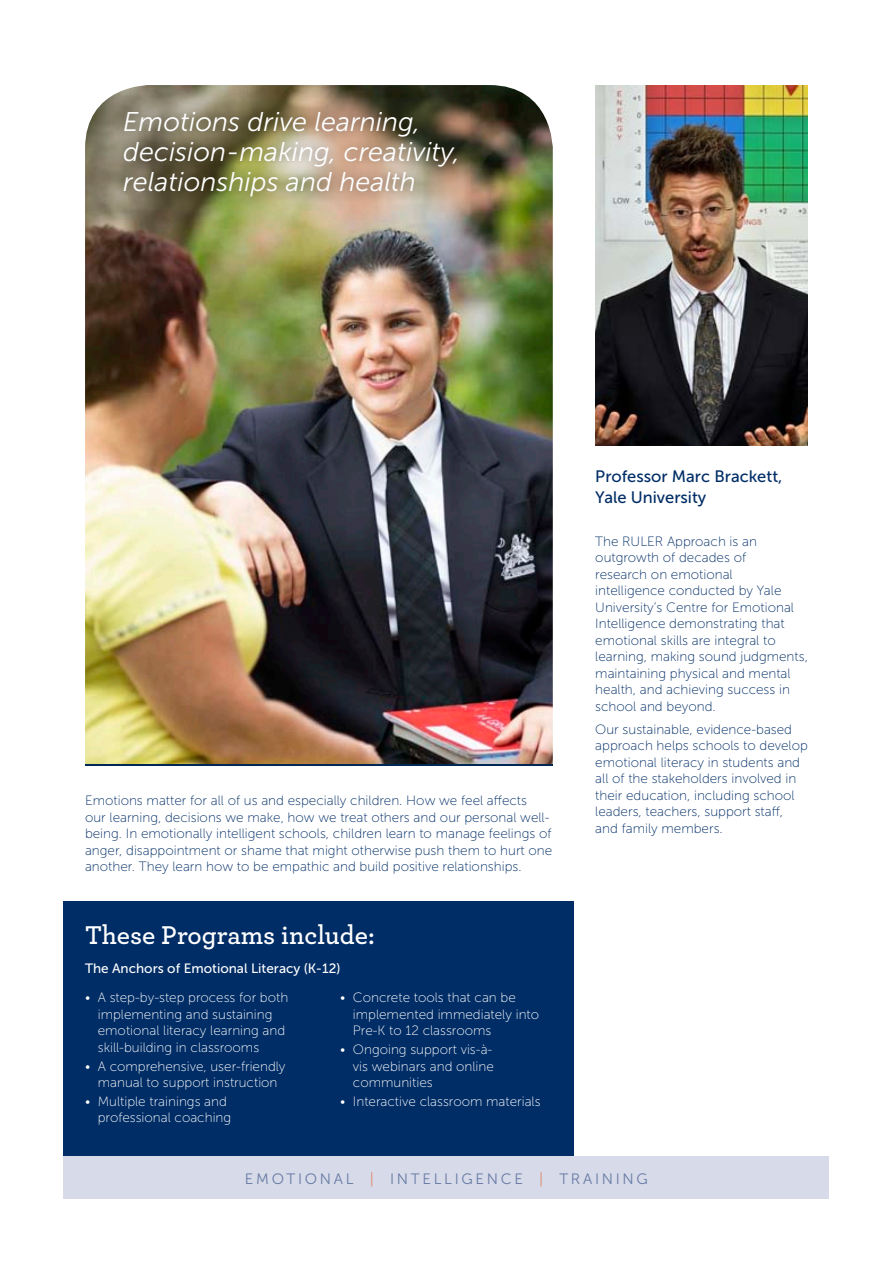
<style>
.page{position:relative;width:893px;height:1263px;background:#fff}
.page>*{position:absolute;margin:0;border:0;box-sizing:border-box;transform-origin:0 0}
.t1{font:italic 27px/30px "Museo Sans 300";color:#fff}
.t2{font:600 27px "Archer";color:#fff}
.t3{font:16.5px/21px "Museo Sans 500";color:#002d66}
.t4{font:15px "Museo Sans 300";letter-spacing:.18em;color:#677aa4}
.t5{font:13.5px/16.5px "Museo Sans 100";color:#002d66}
.t6{font:13.5px/16.5px "Museo Sans 100";color:#fff}
.t7{font:13.5px "Museo Sans 500";color:#fff}
.s1{color:#df886e}
</style>
<div class="page">
<img style="left:595px;top:85px;width:213px;height:361px">
<img style="left:85px;top:85px;width:468px;height:679px">
<div style="left:64px;top:901px;width:510px;height:255px;background:#002d66"></div>
<img style="left:110px;top:98px;width:359px;height:111px">
<div style="left:64px;top:1157px;width:765px;height:42px;background:#d7dbe9"></div>
<hr style="left:85px;top:764px;width:468px;height:1px;background:#002855">
<h1 class="t1" style="left:123px;top:107px;width:338px">Emotions drive learning, decision-making, creativity, relationships and health</h1>
<p class="t5" style="left:85px;top:793px;width:469px">Emotions matter for all of us and especially children. How we feel affects<br>our learning, decisions we make, how we treat others and our personal well&shy;being. In emotionally intelligent schools, children learn to manage feelings of anger, disappointment or shame that might otherwise push them to hurt one another. They learn how to be empathic and build positive relationships.</p>
<h1 class="t2" style="left:85px;top:915px;width:291px">These Programs include:</h1>
<p class="t7" style="left:85px;top:961px;width:257px">The Anchors of Emotional Literacy (K-12)</p>
<p class="t6" style="left:98px;top:990px;width:192px;text-indent:-13px">• A step-by-step process for both implementing and sustaining emotional literacy learning and skill-building in classrooms</p>
<p class="t6" style="left:85px;top:1058px;width:202px;text-align:center">• A comprehensive, user-friendly manual to support instruction</p>
<p class="t6" style="left:98px;top:1093px;width:135px;text-indent:-13px">• Multiple trainings and professional coaching</p>
<p class="t6" style="left:353px;top:990px;width:188px;text-indent:-13px">• Concrete tools that can be implemented immediately into<br>Pre-K to 12 classrooms</p>
<p class="t6" style="left:353px;top:1041px;width:143px;text-align:justify;text-indent:-13px">• Ongoing support vis-à&shy;vis webinars and online communities</p>
<p class="t6" style="left:340px;top:1093px;width:202px">• Interactive classroom materials</p>
<p class="t3" style="left:595px;top:466px;width:189px">Professor Marc Brackett,<br>Yale University</p>
<p class="t5" style="left:595px;top:533px;width:214px">The RULER Approach is an outgrowth of decades of<br>research on emotional<br>intelligence conducted by Yale<br>University’s Centre for Emotional<br>Intelligence demonstrating that emotional skills are integral to learning, making sound judgments, maintaining physical and mental health, and achieving success in school and beyond.</p>
<p class="t5" style="left:595px;top:721px;width:214px">Our sustainable, evidence-based approach helps schools to develop emotional literacy in students and all of the stakeholders involved in their education, including school leaders, teachers, support staff, and family members.</p>
<p class="t4" style="left:245px;top:1170px;width:404px">EMOTIONAL <span class="s1">|</span> INTELLIGENCE <span class="s1">|</span> TRAINING</p>
</div>
